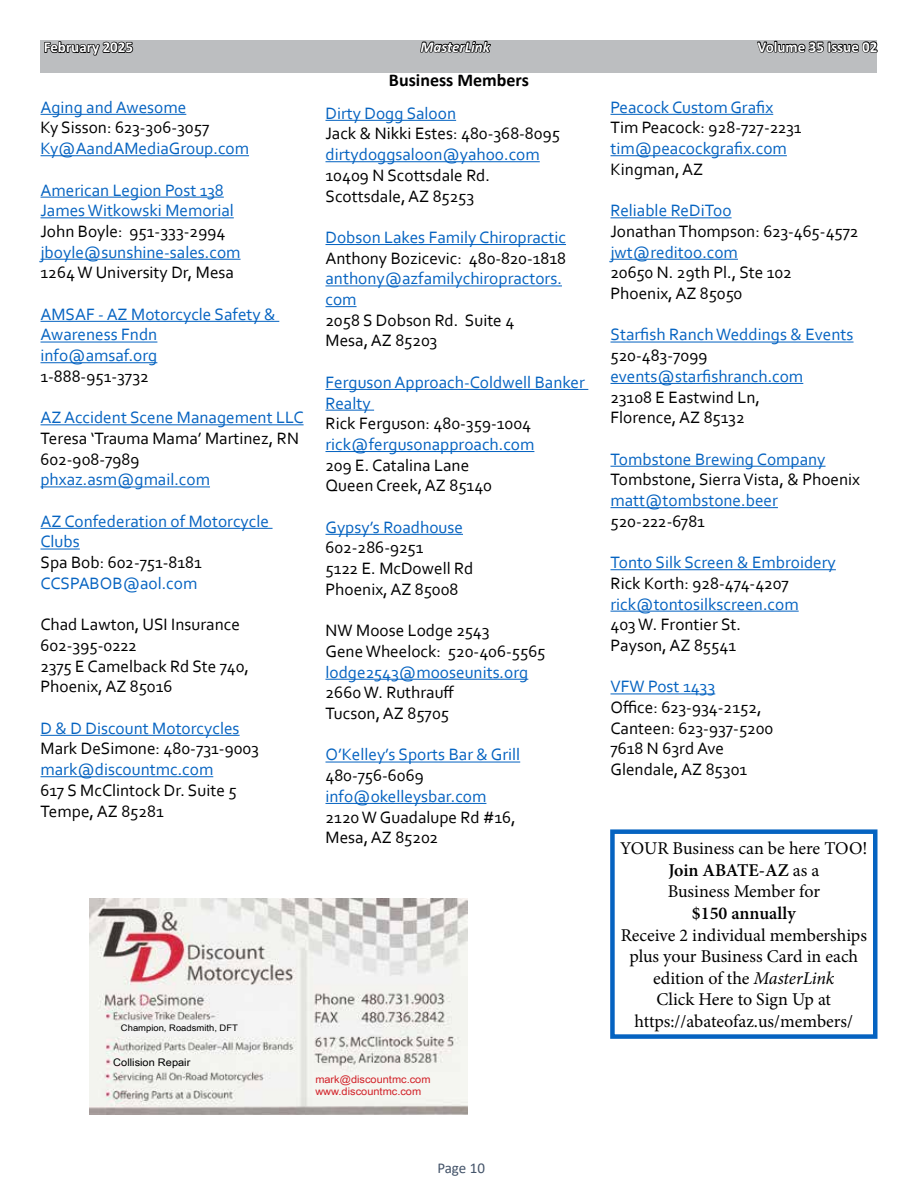
<style>
.page{position:relative;width:918px;height:1188px;background:#fff}
.page>*{position:absolute;margin:0;border:0;box-sizing:border-box;transform-origin:0 0}
.t1{font:18px/21.6px "Minion Pro";letter-spacing:-.005em;color:#000;text-align:center}
.t2{font:700 18px "Calibri";color:#000}
.t3{font:600 18px "Minion Pro";color:#000}
.t4{font:17.25px/20.7px "Corbel";color:#000}
.t5{font:17.25px/20.7px "Corbel";color:#0563c1}
.t6{font:17.25px "Corbel";letter-spacing:-.02em;color:#000}
.t7{font:700 15px "Calibri";color:#fff}
.t8{font:italic 700 15px "Calibri";color:#fff}
.t9{font:15px "Calibri";letter-spacing:-.005em;color:#44546a}
.t10{font:10.5px/12.6px "Arial Narrow";color:#d2232a;scale:1.28 1}
.t11{font:10.5px "Arial Narrow";color:#000;scale:1.28 1}
.t12{font:9px "Arial Narrow";color:#000;scale:1.28 1}
.s1{font-weight:600}
.s2{font-style:italic}
</style>
<div class="page">
<div style="left:40px;top:40px;width:838px;height:33px;background:#bcbec0"></div>
<svg style="left:44px;top:41px;width:90px;height:15px"></svg>
<svg style="left:757px;top:40px;width:121px;height:20px"></svg>
<hr style="left:40px;top:114px;width:146px;height:1px;background:#0563c1">
<hr style="left:40px;top:155px;width:209px;height:1px;background:#0563c1">
<hr style="left:40px;top:197px;width:184px;height:1px;background:#0563c1">
<hr style="left:40px;top:217px;width:194px;height:1px;background:#0563c1">
<hr style="left:40px;top:259px;width:201px;height:1px;background:#0563c1">
<hr style="left:40px;top:321px;width:239px;height:1px;background:#0563c1">
<hr style="left:40px;top:342px;width:117px;height:1px;background:#0563c1">
<hr style="left:40px;top:362px;width:117px;height:1px;background:#0563c1">
<hr style="left:40px;top:424px;width:264px;height:1px;background:#0563c1">
<hr style="left:40px;top:486px;width:170px;height:1px;background:#0563c1">
<hr style="left:40px;top:528px;width:233px;height:1px;background:#0563c1">
<hr style="left:40px;top:549px;width:40px;height:1px;background:#0563c1">
<hr style="left:40px;top:735px;width:200px;height:1px;background:#0563c1">
<hr style="left:40px;top:776px;width:173px;height:1px;background:#0563c1">
<hr style="left:326px;top:120px;width:130px;height:1px;background:#0563c1">
<hr style="left:326px;top:161px;width:214px;height:1px;background:#0563c1">
<hr style="left:326px;top:244px;width:240px;height:1px;background:#0563c1">
<hr style="left:326px;top:285px;width:236px;height:1px;background:#0563c1">
<hr style="left:326px;top:306px;width:31px;height:1px;background:#0563c1">
<hr style="left:326px;top:389px;width:262px;height:1px;background:#0563c1">
<hr style="left:326px;top:410px;width:48px;height:1px;background:#0563c1">
<hr style="left:326px;top:451px;width:208px;height:1px;background:#0563c1">
<hr style="left:326px;top:534px;width:137px;height:1px;background:#0563c1">
<hr style="left:326px;top:679px;width:202px;height:1px;background:#0563c1">
<hr style="left:326px;top:762px;width:194px;height:1px;background:#0563c1">
<hr style="left:326px;top:803px;width:160px;height:1px;background:#0563c1">
<hr style="left:610px;top:114px;width:163px;height:1px;background:#0563c1">
<hr style="left:610px;top:155px;width:177px;height:1px;background:#0563c1">
<hr style="left:610px;top:217px;width:122px;height:1px;background:#0563c1">
<hr style="left:610px;top:259px;width:128px;height:1px;background:#0563c1">
<hr style="left:610px;top:342px;width:244px;height:1px;background:#0563c1">
<hr style="left:610px;top:383px;width:193px;height:1px;background:#0563c1">
<hr style="left:610px;top:466px;width:216px;height:1px;background:#0563c1">
<hr style="left:610px;top:507px;width:168px;height:1px;background:#0563c1">
<hr style="left:610px;top:569px;width:226px;height:1px;background:#0563c1">
<hr style="left:610px;top:611px;width:189px;height:1px;background:#0563c1">
<hr style="left:610px;top:693px;width:105px;height:1px;background:#0563c1">
<svg style="left:420px;top:40px;width:71px;height:13px"></svg>
<div style="left:610px;top:829px;width:268px;height:210px;border:4px solid #0563c1"></div>
<img style="left:89px;top:898px;width:379px;height:216px">
<p class="t7" style="left:44px;top:37px;width:91px">February 2025</p>
<p class="t8" style="left:420px;top:36px;width:71px">MasterLink</p>
<p class="t7" style="left:758px;top:36px;width:121px">Volume 35 Issue 02</p>
<p class="t5" style="left:40px;top:96px;width:147px">Aging and Awesome</p>
<p class="t4" style="left:40px;top:117px;width:170px">Ky Sisson: 623-306-3057</p>
<p class="t5" style="left:40px;top:138px;width:210px">Ky@AandAMediaGroup.com</p>
<p class="t5" style="left:40px;top:179px;width:195px">American Legion Post 138<br>James Witkowski Memorial</p>
<p class="t4" style="left:40px;top:220px;width:186px">John Boyle: 951-333-2994</p>
<p class="t5" style="left:40px;top:241px;width:202px">jboyle@sunshine-sales.com</p>
<p class="t4" style="left:40px;top:262px;width:195px">1264 W University Dr, Mesa</p>
<p class="t5" style="left:40px;top:303px;width:237px">AMSAF - AZ Motorcycle Safety &amp;<br>Awareness Fndn info@amsaf.org</p>
<p class="t4" style="left:40px;top:365px;width:110px">1-888-951-3732</p>
<p class="t5" style="left:40px;top:407px;width:265px">AZ Accident Scene Management LLC</p>
<p class="t4" style="left:40px;top:427px;width:260px">Teresa ‘Trauma Mama’ Martinez, RN<br>602-908-7989</p>
<p class="t5" style="left:40px;top:469px;width:171px">phxaz.asm@gmail.com</p>
<p class="t5" style="left:40px;top:510px;width:230px">AZ Confederation of Motorcycle<br>Clubs</p>
<p class="t4" style="left:40px;top:552px;width:163px">Spa Bob: 602-751-8181</p>
<p class="t5" style="left:40px;top:572px;width:158px">CCSPABOB@aol.com</p>
<p class="t4" style="left:40px;top:614px;width:210px">Chad Lawton, USI Insurance<br>602-395-0222<br>2375 E Camelback Rd Ste 740,<br>Phoenix, AZ 85016</p>
<p class="t5" style="left:40px;top:717px;width:201px">D &amp; D Discount Motorcycles</p>
<p class="t4" style="left:40px;top:738px;width:220px">Mark DeSimone: 480-731-9003</p>
<p class="t5" style="left:40px;top:759px;width:174px">mark@discountmc.com</p>
<p class="t4" style="left:40px;top:779px;width:198px">617 S McClintock Dr. Suite 5<br>Tempe, AZ 85281</p>
<p class="t2" style="left:389px;top:67px;width:142px">Business Members</p>
<p class="t5" style="left:326px;top:102px;width:132px">Dirty Dogg Saloon</p>
<p class="t4" style="left:326px;top:123px;width:236px">Jack &amp; Nikki Estes: 480-368-8095</p>
<p class="t5" style="left:326px;top:144px;width:216px">dirtydoggsaloon@yahoo.com</p>
<p class="t4" style="left:326px;top:164px;width:166px">10409 N Scottsdale Rd.<br>Scottsdale, AZ 85253</p>
<p class="t5" style="left:326px;top:226px;width:242px">Dobson Lakes Family Chiropractic</p>
<p class="t4" style="left:326px;top:247px;width:242px">Anthony Bozicevic: 480-820-1818</p>
<p class="t5" style="left:326px;top:268px;width:238px">anthony@azfamilychiropractors. com</p>
<p class="t4" style="left:326px;top:309px;width:190px">2058 S Dobson Rd. Suite 4<br>Mesa, AZ 85203</p>
<p class="t5" style="left:326px;top:371px;width:261px">Ferguson Approach-Coldwell Banker<br>Realty</p>
<p class="t4" style="left:326px;top:413px;width:207px">Rick Ferguson: 480-359-1004</p>
<p class="t5" style="left:326px;top:433px;width:210px">rick@fergusonapproach.com</p>
<p class="t4" style="left:326px;top:454px;width:168px">209 E. Catalina Lane<br>Queen Creek, AZ 85140</p>
<p class="t5" style="left:326px;top:516px;width:139px">Gypsy’s Roadhouse</p>
<p class="t4" style="left:326px;top:537px;width:149px">602-286-9251<br>5122 E. McDowell Rd<br>Phoenix, AZ 85008</p>
<p class="t4" style="left:326px;top:620px;width:222px">NW Moose Lodge 2543<br>Gene Wheelock: 520-406-5565</p>
<p class="t5" style="left:326px;top:661px;width:204px">lodge2543@mooseunits.org</p>
<p class="t4" style="left:326px;top:682px;width:130px">2660 W. Ruthrauff<br>Tucson, AZ 85705</p>
<p class="t5" style="left:326px;top:744px;width:196px">O’Kelley’s Sports Bar &amp; Grill</p>
<p class="t4" style="left:326px;top:765px;width:100px">480-756-6069</p>
<p class="t5" style="left:326px;top:785px;width:162px">info@okelleysbar.com</p>
<p class="t4" style="left:326px;top:806px;width:192px">2120 W Guadalupe Rd #16,<br>Mesa, AZ 85202</p>
<p class="t12" style="left:121px;top:1021px;width:93px">Champion, Roadsmith, DFT</p>
<p class="t11" style="left:113px;top:1054px;width:62px">Collision Repair</p>
<p class="t10" style="left:315px;top:1072px;width:92px">mark@discountmc.com www.discountmc.com</p>
<p class="t5" style="left:610px;top:96px;width:164px">Peacock Custom Grafix</p>
<p class="t4" style="left:610px;top:117px;width:193px">Tim Peacock: 928-727-2231</p>
<p class="t5" style="left:610px;top:138px;width:178px">tim@peacockgrafix.com</p>
<p class="t4" style="left:610px;top:158px;width:94px">Kingman, AZ</p>
<p class="t5" style="left:610px;top:200px;width:123px">Reliable ReDiToo</p>
<p class="t4" style="left:610px;top:220px;width:250px">Jonathan Thompson: 623-465-4572</p>
<p class="t5" style="left:610px;top:241px;width:129px">jwt@reditoo.com</p>
<p class="t4" style="left:610px;top:262px;width:183px">20650 N. 29th Pl., Ste 102<br>Phoenix, AZ 85050</p>
<p class="t5" style="left:610px;top:324px;width:245px">Starfish Ranch Weddings &amp; Events</p>
<p class="t4" style="left:610px;top:345px;width:99px">520-483-7099</p>
<p class="t5" style="left:610px;top:365px;width:194px">events@starfishranch.com</p>
<p class="t4" style="left:610px;top:386px;width:151px">23108 E Eastwind Ln,<br>Florence, AZ 85132</p>
<p class="t5" style="left:610px;top:448px;width:217px">Tombstone Brewing Company</p>
<p class="t4" style="left:610px;top:469px;width:251px">Tombstone, Sierra Vista, &amp; Phoenix</p>
<p class="t5" style="left:610px;top:490px;width:169px">matt@tombstone.beer</p>
<p class="t6" style="left:610px;top:510px;width:96px">520-222-6781</p>
<p class="t5" style="left:610px;top:552px;width:227px">Tonto Silk Screen &amp; Embroidery</p>
<p class="t4" style="left:610px;top:572px;width:180px">Rick Korth: 928-474-4207</p>
<p class="t5" style="left:610px;top:593px;width:190px">rick@tontosilkscreen.com</p>
<p class="t4" style="left:610px;top:614px;width:132px">403 W. Frontier St.<br>Payson, AZ 85541</p>
<p class="t5" style="left:610px;top:676px;width:106px">VFW Post 1433</p>
<p class="t4" style="left:610px;top:697px;width:165px">Office: 623-934-2152,<br>Canteen: 623-937-5200<br>7618 N 63rd Ave<br>Glendale, AZ 85301</p>
<p class="t1" style="left:620px;top:838px;width:249px">YOUR Business can be here TOO!<br><span class="s1">Join ABATE-AZ</span> as a<br>Business Member for</p>
<p class="t3" style="left:692px;top:901px;width:105px">$150 annually</p>
<p class="t1" style="left:621px;top:924px;width:248px">Receive 2 individual memberships plus your Business Card in each edition of the <span class="s2">MasterLink<br></span>Click Here to Sign Up at https://abateofaz.us/members/</p>
<p class="t9" style="left:437px;top:1158px;width:49px">Page 10</p>
</div>
